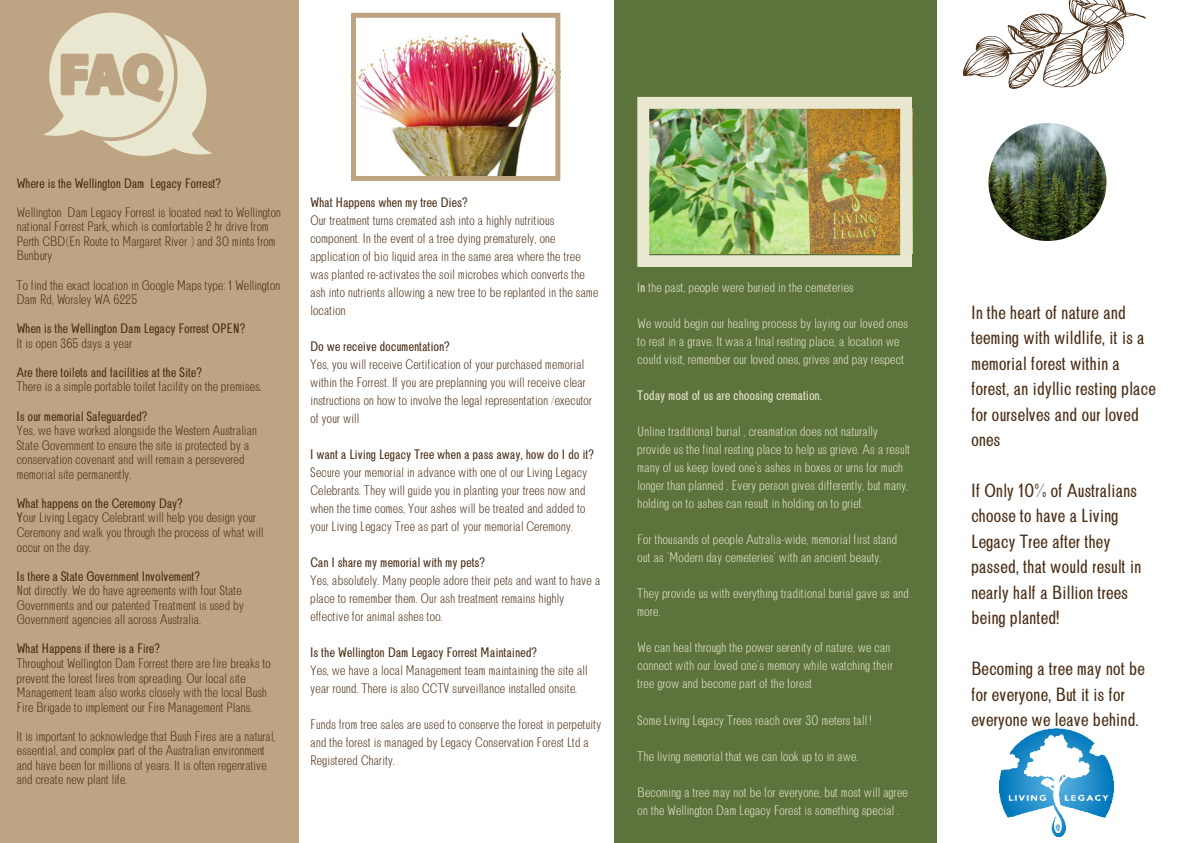
<style>
.page{position:relative;width:1191px;height:843px;background:#fff}
.page>*{position:absolute;margin:0;border:0;box-sizing:border-box;transform-origin:0 0}
.t1{font:18.2px/25.4px "Brendon";color:#4b2d14}
.t2{font:300 13.1px/14.5px "Brendon";letter-spacing:-.005em;color:#4b2d14}
.t3{font:300 13.1px/18px "Brendon";color:#eae7d0}
.t4{font:13.1px "Brendon";letter-spacing:-.005em;color:#4b2d14}
.t5{font:13.1px "Brendon";color:#eae7d0}
.s1{font-weight:400}
</style>
<div class="page">
<div style="left:0;top:0;width:298px;height:842px;background:#bda584"></div>
<div style="left:614px;top:0;width:322px;height:842px;background:#5c733c"></div>
<svg style="left:963px;top:0;width:183px;height:143px"></svg>
<img style="left:351px;top:13px;width:209px;height:168px">
<svg style="left:43px;top:13px;width:169px;height:143px"></svg>
<img style="left:988px;top:123px;width:118px;height:118px;border-radius:50%">
<img style="left:637px;top:97px;width:274px;height:170px">
<img style="left:999px;top:728px;width:114px;height:108px">
<p class="t4" style="left:17px;top:175px;width:206px">Where is the Wellington Dam Legacy Forrest?</p>
<p class="t2" style="left:17px;top:205px;width:266px">Wellington Dam Legacy Forrest is located next to Wellington national Forrest Park, which is comfortable 2 hr drive from Perth CBD(En Route to Margaret River) and 30 mints from Bunbury</p>
<p class="t2" style="left:17px;top:278px;width:265px">To find the exact location in Google Maps type: 1 Wellington<br>Dam Rd, Worsley WA 6225</p>
<p class="t4" style="left:17px;top:320px;width:230px">When is the Wellington Dam Legacy Forrest OPEN?</p>
<p class="t2" style="left:17px;top:336px;width:117px">It is open 365 days a year</p>
<p class="t4" style="left:17px;top:364px;width:187px">Are there toilets and facilities at the Site?</p>
<p class="t2" style="left:17px;top:380px;width:247px">There is a simple portable toilet facility on the premises.</p>
<p class="t4" style="left:17px;top:408px;width:132px">Is our memorial Safeguarded?</p>
<p class="t2" style="left:17px;top:423px;width:242px">Yes, we have worked alongside the Western Australian State Government to ensure the site is protected by a conservation covenant and will remain a persevered memorial site permanently.</p>
<p class="t2" style="left:17px;top:496px;width:248px"><span class="s1">What happens on the Ceremony Day?<br>Y</span>our Living Legacy Celebrant will help you design your Ceremony and walk you through the process of what will occur on the day.</p>
<p class="t4" style="left:17px;top:568px;width:185px">Is there a State Government Involvement?</p>
<p class="t2" style="left:17px;top:583px;width:229px">Not directly. We do have agreements with four State<br>Governments and our patented Treatment is used by<br>Government agencies all across Australia.</p>
<p class="t4" style="left:17px;top:640px;width:145px">What Happens if there is a Fire?</p>
<p class="t2" style="left:17px;top:656px;width:256px">Throughout Wellington Dam Forrest there are fire breaks to prevent the forest fires from spreading. Our local site Management team also works closely with the local Bush Fire Brigade to implement our Fire Management Plans.</p>
<p class="t2" style="left:17px;top:729px;width:260px">It is important to acknowledge that Bush Fires are a natural, essential, and complex part of the Australian environment and have been for millions of years. It is often regenrative and create new plant life.</p>
<p class="t4" style="left:310px;top:194px;width:159px">What Happens when my tree Dies?</p>
<p class="t2" style="left:310px;top:211px;width:290px;line-height:18px">Our treatment turns cremated ash into a highly nutritious component. In the event of a tree dying prematurely, one application of bio liquid area in the same area where the tree was planted re-activates the soil microbes which converts the ash into nutrients allowing a new tree to be replanted in the same location</p>
<p class="t4" style="left:310px;top:338px;width:141px">Do we receive documentation?</p>
<p class="t2" style="left:310px;top:355px;width:283px;line-height:18px">Yes, you will receive Certification of your purchased memorial within the Forrest. If you are preplanning you will receive clear instructions on how to involve the legal representation /executor of your will</p>
<p class="t4" style="left:310px;top:446px;width:285px">I want a Living Legacy Tree when a pass away, how do I do it?</p>
<p class="t2" style="left:310px;top:463px;width:278px;line-height:18px">Secure your memorial in advance with one of our Living Legacy Celebrants. They will guide you in planting your trees now and when the time comes, Your ashes will be treated and added to your Living Legacy Tree as part of your memorial Ceremony.</p>
<p class="t4" style="left:310px;top:554px;width:176px">Can I share my memorial with my pets?</p>
<p class="t2" style="left:310px;top:571px;width:291px;line-height:18px">Yes, absolutely. Many people adore their pets and want to have a place to remember them. Our ash treatment remains highly effective for animal ashes too.</p>
<p class="t4" style="left:310px;top:644px;width:228px">Is the Wellington Dam Legacy Forrest Maintained?</p>
<p class="t2" style="left:310px;top:661px;width:279px;line-height:18px">Yes, we have a local Management team maintaining the site all year round. There is also CCTV surveillance installed onsite.</p>
<p class="t2" style="left:310px;top:715px;width:292px;line-height:18px">Funds from tree sales are used to conserve the forest in perpetuity and the forest is managed by Legacy Conservation Forest Ltd a<br>Registered Charity.</p>
<p class="t3" style="left:637px;top:279px;width:218px">I<span class="s1">n</span> the past, people were buried in the cemeteries</p>
<p class="t3" style="left:637px;top:315px;width:272px">We would begin our healing process by laying our loved ones to rest in a grave. It was a final resting place, a location we could visit, remember our loved ones, grives and pay respect</p>
<p class="t5" style="left:637px;top:387px;width:186px">Today most of us are choosing cremation.</p>
<p class="t3" style="left:637px;top:423px;width:274px">Unline traditional burial , creamation does not naturally provide us the final resting place to help us grieve. As a result many of us keep loved one's ashes in boxes or urns for much longer than planned . Every person gives differently, but many, holding on to ashes can result in holding on to grief.</p>
<p class="t3" style="left:637px;top:531px;width:261px">For thousands of people Autralia-wide, memorial first stand out as 'Modern day cemeteries' with an ancient beauty.</p>
<p class="t3" style="left:637px;top:585px;width:273px">They provide us with everything traditional burial gave us and more.</p>
<p class="t3" style="left:637px;top:639px;width:257px">We can heal through the power serenity of nature, we can connect with our loved one's memory while watching their tree grow and become part of the forest</p>
<p class="t3" style="left:637px;top:711px;width:236px">Some Living Legacy Trees reach over 30 meters tall !</p>
<p class="t3" style="left:637px;top:747px;width:222px">The living memorial that we can look up to in awe.</p>
<p class="t3" style="left:637px;top:783px;width:272px">Becoming a tree may not be for everyone, but most will agree on the Wellington Dam Legacy Forest is something special .</p>
<h1 class="t1" style="left:970px;top:300px;width:186px">In the heart of nature and teeming with wildlife, it is a memorial forest within a forest, an idyllic resting place for ourselves and our loved ones</h1>
<h1 class="t1" style="left:970px;top:478px;width:172px">If Only 10% of Australians choose to have a Living<br>Legacy Tree after they passed, that would result in nearly half a Billion trees being planted!</h1>
<h1 class="t1" style="left:970px;top:656px;width:175px">Becoming a tree may not be for everyone, But it is for everyone we leave behind.</h1>
</div>
